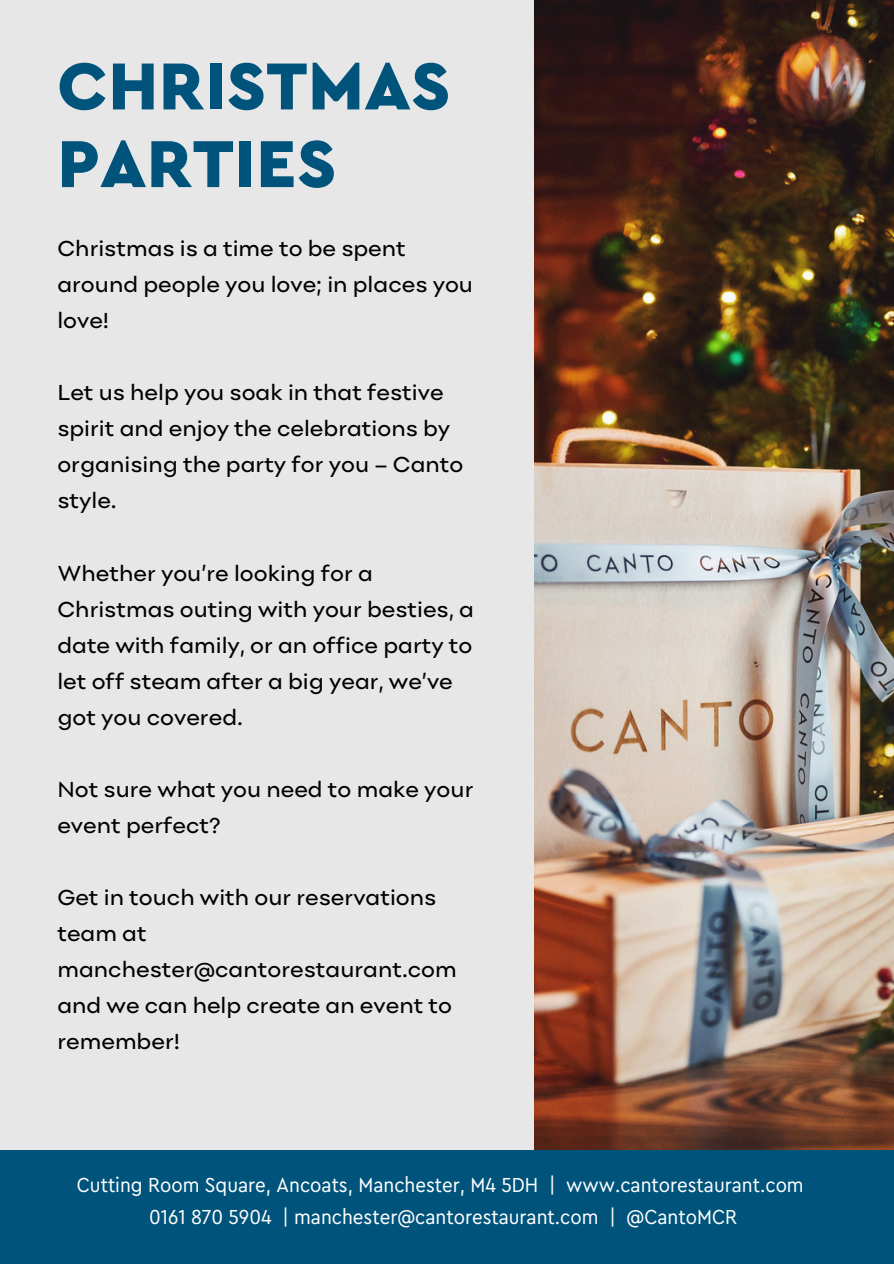
<style>
.page{position:relative;width:894px;height:1264px;background:#fff}
.page>*{position:absolute;margin:0;border:0;box-sizing:border-box;transform-origin:0 0}
.t1{font:900 69.45px/77.7px "Cera";letter-spacing:.01em;color:#00547c}
.t2{font:22.5px/36px "Point";color:#000}
.t3{font:21.3px/32.7px "Cera Compact Pro";color:#fff;text-align:center}
</style>
<div class="page">
<div style="left:0;top:0;width:893px;height:1263px;background:#e7e7e7"></div>
<img style="left:534px;top:0;width:359px;height:1150px">
<div style="left:0;top:1150px;width:893px;height:113px;background:#00547c"></div>
<h1 class="t1" style="left:57px;top:51px;width:394px">CHRISTMAS<br>PARTIES</h1>
<p class="t2" style="left:57px;top:230px;width:417px">Christmas is a time to be spent around people you love; in places you love!</p>
<p class="t2" style="left:57px;top:374px;width:407px">Let us help you soak in that festive spirit and enjoy the celebrations by organising the party for you – Canto style.</p>
<p class="t2" style="left:57px;top:554px;width:418px">Whether you’re looking for a<br>Christmas outing with your besties, a date with family, or an office party to let off steam after a big year, we’ve got you covered.</p>
<p class="t2" style="left:57px;top:770px;width:417px">Not sure what you need to make your event perfect?</p>
<p class="t2" style="left:57px;top:878px;width:401px">Get in touch with our reservations team at manchester@cantorestaurant.com and we can help create an event to remember!</p>
<p class="t3" style="left:77px;top:1168px;width:728px">Cutting Room Square, Ancoats, Manchester, M4 5DH | www.cantorestaurant.com<br>0161 870 5904 | manchester@cantorestaurant.com | @CantoMCR</p>
</div>
